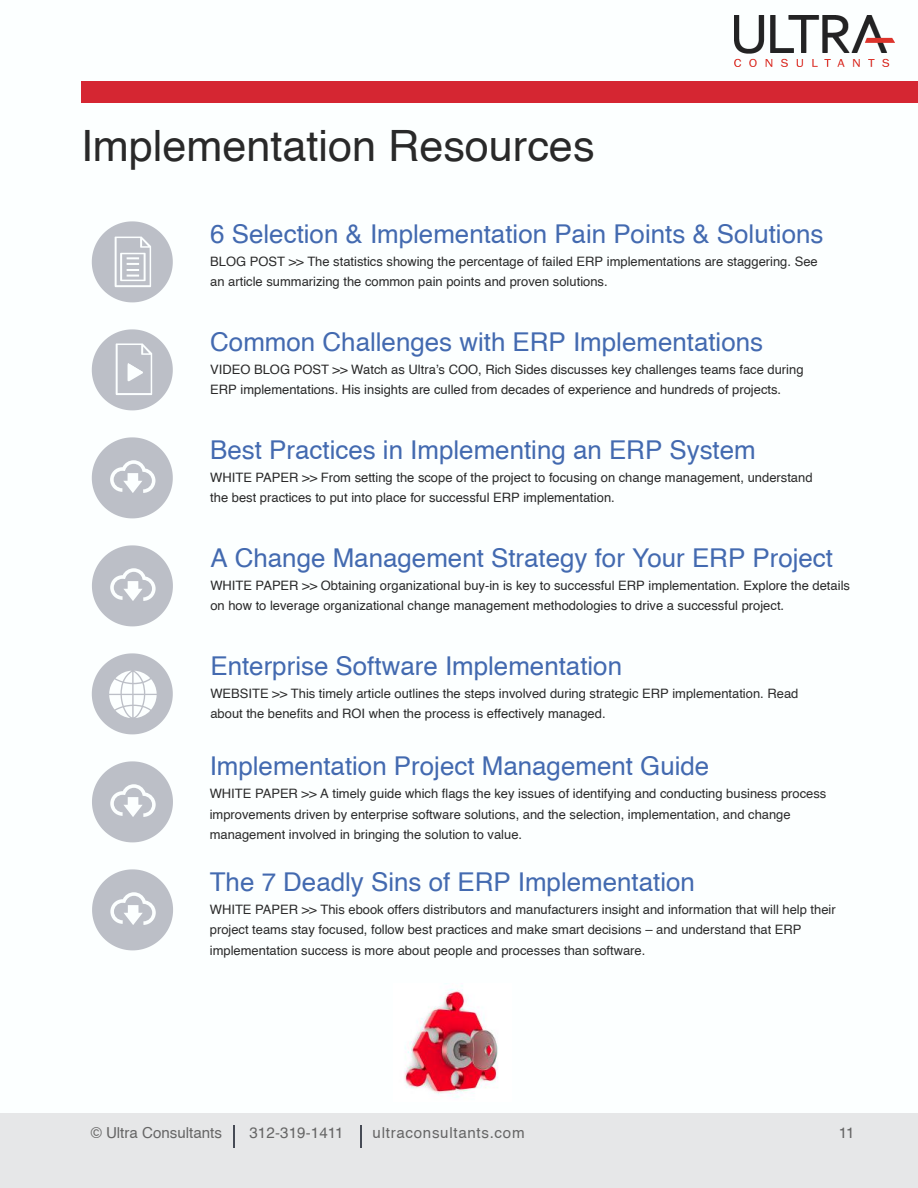
<style>
.page{position:relative;width:918px;height:1188px;background:#fff}
.page>*{position:absolute;margin:0;border:0;box-sizing:border-box;transform-origin:0 0}
.t1{font:43.2px "Helvetica";color:#292929}
.t2{font:25.95px "Helvetica";color:#436ab0}
.t3{font:15.15px "Helvetica";letter-spacing:.005em;color:#666}
.t4{font:15.15px "Helvetica";letter-spacing:.045em;color:#666}
.t5{font:12.9px/20.5px "Helvetica";color:#2b2b2b}
.t6{font:12.9px/20.5px "Helvetica";color:#292929}
</style>
<div class="page">
<div style="left:81px;top:81px;width:837px;height:22px;background:#d52632"></div>
<img style="left:734px;top:15px;width:160px;height:52px">
<svg style="left:92px;top:437px;width:81px;height:81px"></svg>
<div style="left:0;top:1113px;width:918px;height:75px;background:#e6e7e8"></div>
<svg style="left:233px;top:1125px;width:1px;height:23px"></svg>
<svg style="left:361px;top:1125px;width:1px;height:23px"></svg>
<img style="left:404px;top:985px;width:95px;height:113px">
<svg style="left:92px;top:221px;width:81px;height:81px"></svg>
<svg style="left:92px;top:653px;width:81px;height:81px"></svg>
<svg style="left:92px;top:329px;width:81px;height:81px"></svg>
<svg style="left:92px;top:545px;width:81px;height:81px"></svg>
<svg style="left:92px;top:761px;width:81px;height:81px"></svg>
<svg style="left:92px;top:869px;width:81px;height:81px"></svg>
<h1 class="t1" style="left:81px;top:128px;width:515px">Implementation Resources</h1>
<h2 class="t2" style="left:210px;top:223px;width:615px">6 Selection &amp; Implementation Pain Points &amp; Solutions</h2>
<p class="t5" style="left:210px;top:252px;width:609px">BLOG POST &gt;&gt; The statistics showing the percentage of failed ERP implementations are staggering. See an article summarizing the common pain points and proven solutions.</p>
<h2 class="t2" style="left:210px;top:331px;width:554px">Common Challenges with ERP Implementations</h2>
<p class="t6" style="left:210px;top:360px;width:595px">VIDEO BLOG POST &gt;&gt; Watch as Ultra’s COO, Rich Sides discusses key challenges teams face during<br>ERP implementations. His insights are culled from decades of experience and hundreds of projects.</p>
<h2 class="t2" style="left:210px;top:439px;width:547px">Best Practices in Implementing an ERP System</h2>
<p class="t6" style="left:210px;top:468px;width:604px">WHITE PAPER &gt;&gt; From setting the scope of the project to focusing on change management, understand the best practices to put into place for successful ERP implementation.</p>
<h2 class="t2" style="left:210px;top:547px;width:624px">A Change Management Strategy for Your ERP Project</h2>
<p class="t6" style="left:210px;top:576px;width:641px">WHITE PAPER &gt;&gt; Obtaining organizational buy-in is key to successful ERP implementation. Explore the details on how to leverage organizational change management methodologies to drive a successful project.</p>
<h2 class="t2" style="left:210px;top:655px;width:413px">Enterprise Software Implementation</h2>
<p class="t5" style="left:210px;top:684px;width:590px">WEBSITE &gt;&gt; This timely article outlines the steps involved during strategic ERP implementation. Read about the benefits and ROI when the process is effectively managed.</p>
<h2 class="t2" style="left:210px;top:755px;width:501px">Implementation Project Management Guide</h2>
<p class="t5" style="left:210px;top:784px;width:618px">WHITE PAPER &gt;&gt; A timely guide which flags the key issues of identifying and conducting business process improvements driven by enterprise software solutions, and the selection, implementation, and change management involved in bringing the solution to value.</p>
<h2 class="t2" style="left:210px;top:871px;width:487px">The 7 Deadly Sins of ERP Implementation</h2>
<p class="t5" style="left:210px;top:900px;width:627px">WHITE PAPER &gt;&gt; This ebook offers distributors and manufacturers insight and information that will help their project teams stay focused, follow best practices and make smart decisions – and understand that ERP implementation success is more about people and processes than software.</p>
<p class="t3" style="left:91px;top:1127px;width:133px">© Ultra Consultants</p>
<p class="t3" style="left:249px;top:1127px;width:96px">312-319-1411</p>
<p class="t4" style="left:373px;top:1127px;width:154px">ultraconsultants.com</p>
<p class="t3" style="left:839px;top:1127px;width:17px">11</p>
</div>
